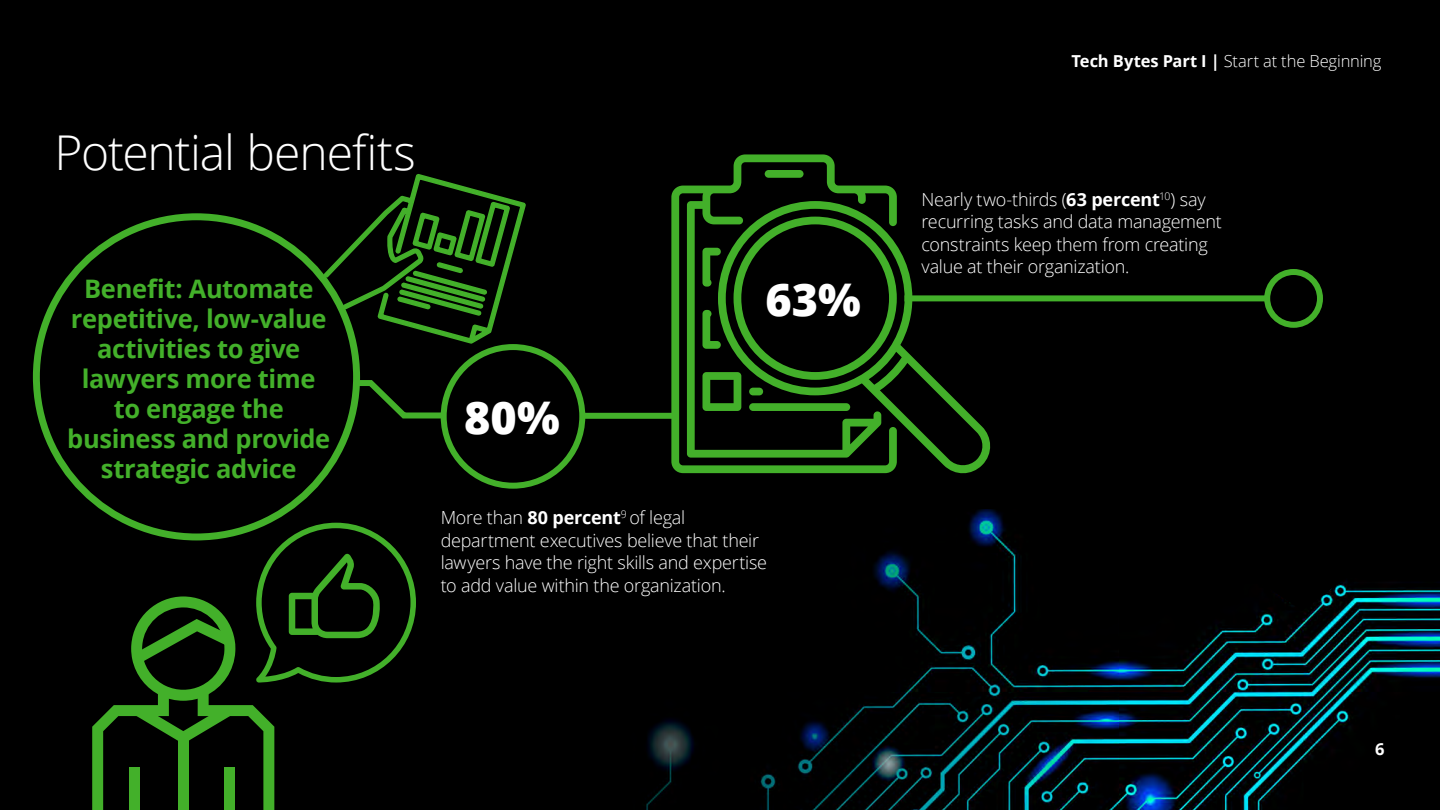
<style>
.page{position:relative;width:1440px;height:810px;background:#000}
.page>*{position:absolute;margin:0;border:0;box-sizing:border-box;transform-origin:0 0}
.Story_heading_light{font:300 48px "Open Sans";letter-spacing:-.025em;color:#fff}
.Body_copy__12_18pt{font:800 45px "Open Sans";color:#fff}
.Body_copy__12_18pt-2{font:700 25.5px/30px "Open Sans";letter-spacing:-.015em;color:#43b02a;text-align:center}
.Body_copy__12_18pt-3{font:300 18px/22.5px "Open Sans";letter-spacing:-.015em;color:#fff}
.t1{font:300 16.5px "Open Sans";letter-spacing:-.01em;color:#fff}
.t2{font:700 16.5px "Open Sans";color:#fff}
.s1{font-weight:700}
</style>
<div class="page">
<img style="left:263px;top:509px;width:1177px;height:301px">
<svg style="left:1033px;top:509px;width:405px;height:102px"></svg>
<div style="left:1343px;top:501px;width:97px;height:77px;background:#000"></div>
<svg style="left:351px;top:377px;width:102px;height:44px"></svg>
<div style="left:36px;top:217px;width:321px;height:320px;background:#000;border-radius:50%"></div>
<div style="left:459px;top:413px;width:216px;height:6px;background:#43b02a"></div>
<div style="left:444px;top:347px;width:138px;height:139px;background:#000;border-radius:50%"></div>
<div style="left:441px;top:344px;width:144px;height:145px;border:6px solid #43b02a;border-radius:50%"></div>
<div style="left:904px;top:295px;width:386px;height:6px;background:#43b02a"></div>
<div style="left:1267px;top:272px;width:53px;height:53px;background:#000;border-radius:50%"></div>
<div style="left:1264px;top:269px;width:59px;height:59px;border:6px solid #43b02a;border-radius:50%"></div>
<svg style="left:671px;top:154px;width:226px;height:319px"></svg>
<div style="left:765px;top:170px;width:39px;height:8px;background:#43b02a;border-radius:4px"></div>
<svg style="left:718px;top:201px;width:275px;height:273px"></svg>
<svg style="left:702px;top:217px;width:195px;height:194px"></svg>
<svg style="left:323px;top:174px;width:203px;height:171px"></svg>
<svg style="left:92px;top:523px;width:324px;height:287px"></svg>
<div style="left:224px;top:767px;width:11px;height:43px;background:#43b02a"></div>
<p class="Story_heading_light" style="left:55px;top:120px;width:363px">Potential benefits</p>
<p class="Body_copy__12_18pt-2" style="left:84px;top:273px;width:231px">Benefit: Automate</p>
<p class="Body_copy__12_18pt" style="left:766px;top:265px;width:97px">63%</p>
<p class="Body_copy__12_18pt-2" style="left:67px;top:333px;width:265px">activities to give lawyers more time to engage the business and provide strategic advice</p>
<p class="Body_copy__12_18pt-2" style="left:71px;top:303px;width:257px">repetitive, low-value</p>
<p class="Body_copy__12_18pt" style="left:464px;top:383px;width:97px">80%</p>
<p class="Body_copy__12_18pt-3" style="left:441px;top:506px;width:328px">More than <span class="s1">80 percent</span><sup>9</sup> of legal department executives believe that their lawyers have the right skills and expertise to add value within the organization.</p>
<p class="t1" style="left:1072px;top:50px;width:311px"><span class="s1">Tech Bytes Part I |</span> Start at the Beginning</p>
<p class="Body_copy__12_18pt-3" style="left:921px;top:188px;width:302px">Nearly two-thirds (<span class="s1">63 percent</span><sup>10</sup>) say recurring tasks and data management constraints keep them from creating value at their organization.</p>
<p class="t2" style="left:1375px;top:737px;width:11px">6</p>
</div>
